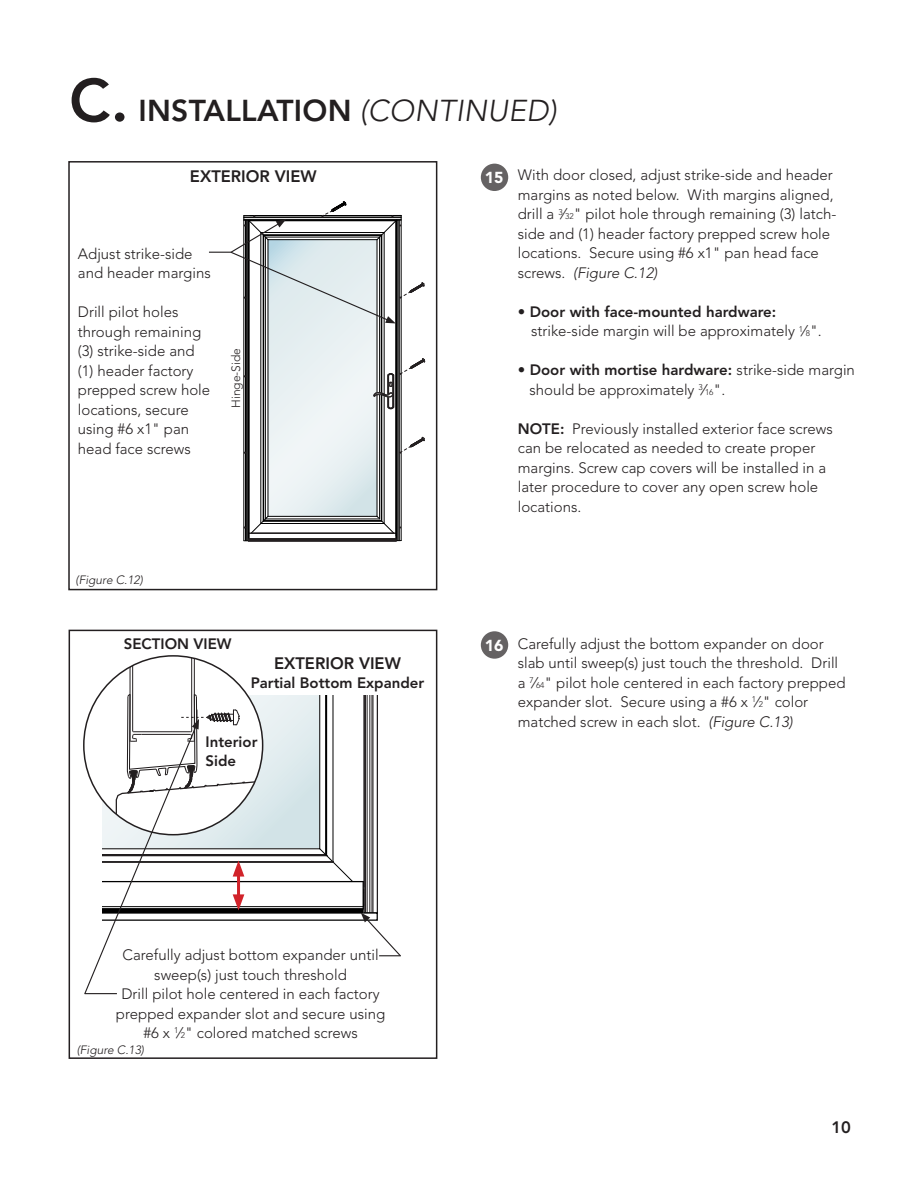
<style>
.page{position:relative;width:918px;height:1188px;background:#fff}
.page>*{position:absolute;margin:0;border:0;box-sizing:border-box;transform-origin:0 0}
.t1{font:800 30px "Avenir LT Std";letter-spacing:.01em;color:#231f20}
.t2{font:800 16.5px "Avenir LT Std";color:#231f20}
.t3{font:900 15.75px "Avenir LT Std";color:#fff}
.t4{font:300 15px/19.5px "Avenir LT Std";color:#231f20}
.t5{font:800 15px "Avenir LT Std";color:#231f20}
.t6{font:italic 300 12px "Avenir LT Std";color:#231f20}
.t7{font:300 12px "Avenir LT Std";color:#231f20}
.s1{font-size:60px}
.s2{font-weight:300;font-style:italic}
.s3{font-size:8.25px}
.s4{font-style:italic}
.s5{font-weight:300}
.s6{font-weight:800}
</style>
<div class="page">
<div style="left:68px;top:161px;width:369px;height:429px;border:2px solid #231f20"></div>
<div style="left:69px;top:630px;width:368px;height:429px;border:2px solid #231f20"></div>
<hr style="left:130px;top:656px;width:1px;height:84px;background:#231f20">
<hr style="left:194px;top:656px;width:1px;height:84px;background:#231f20">
<hr style="left:132px;top:656px;width:1px;height:75px;background:#231f20">
<hr style="left:191px;top:656px;width:1px;height:75px;background:#231f20">
<svg style="left:209px;top:201px;width:216px;height:341px"></svg>
<svg style="left:83px;top:693px;width:318px;height:302px"></svg>
<div style="left:481px;top:164px;width:27px;height:27px;background:#656263;border-radius:50%"></div>
<div style="left:481px;top:631px;width:27px;height:28px;background:#656263;border-radius:50%"></div>
<p class="t1" style="left:69px;top:93px;width:489px"><span class="s1">C.</span> INSTALLATION <span class="s2">(CONTINUED)</span></p>
<p class="t2" style="left:190px;top:167px;width:128px">EXTERIOR VIEW</p>
<p class="t4" style="left:78px;top:244px;width:134px">Adjust strike-side and header margins</p>
<p class="t4" style="left:78px;top:303px;width:134px">Drill pilot holes through remaining (3) strike-side and (1) header factory prepped screw hole locations, secure using #6 x1" pan head face screws</p>
<p class="t7" style="left:229px;top:408px;width:61px;rotate:-90deg">Hinge-Side</p>
<p class="t6" style="left:76px;top:573px;width:69px">(Figure C.12)</p>
<p class="t5" style="left:124px;top:635px;width:109px">SECTION VIEW</p>
<p class="t2" style="left:274px;top:653px;width:128px">EXTERIOR VIEW</p>
<p class="t5" style="left:251px;top:674px;width:175px">Partial Bottom Expander</p>
<p class="t5" style="left:206px;top:733px;width:53px">Interior</p>
<p class="t5" style="left:206px;top:752px;width:32px">Side</p>
<p class="t3" style="left:485px;top:168px;width:20px">15</p>
<p class="t4" style="left:518px;top:166px;width:320px">With door closed, adjust strike-side and header margins as noted below. With margins aligned, drill a <sup>3</sup>⁄<span class="s3">32</span>" pilot hole through remaining (3) latch&shy;side and (1) header factory prepped screw hole locations. Secure using #6 x1" pan head face screws. <span class="s4">(Figure C.12)</span></p>
<p class="t5" style="left:518px;top:303px;width:260px"><span class="s5">•</span> Door with face-mounted hardware:</p>
<p class="t4" style="left:531px;top:322px;width:292px">strike-side margin will be approximately <sup>1</sup>⁄<span class="s3">8</span>".</p>
<p class="t5" style="left:518px;top:361px;width:339px"><span class="s5">•</span> Door with mortise hardware: <span class="s5">strike-side margin</span></p>
<p class="t4" style="left:530px;top:380px;width:197px">should be approximately <sup>3</sup>⁄<span class="s3">16</span>".</p>
<p class="t4" style="left:518px;top:419px;width:317px"><span class="s6">NOTE:</span> Previously installed exterior face screws can be relocated as needed to create proper margins. Screw cap covers will be installed in a later procedure to cover any open screw hole locations.</p>
<p class="t3" style="left:485px;top:636px;width:20px">16</p>
<p class="t4" style="left:518px;top:634px;width:329px">Carefully adjust the bottom expander on door slab until sweep(s) just touch the threshold. Drill a <sup>7</sup>⁄<span class="s3">64</span>" pilot hole centered in each factory prepped expander slot. Secure using a #6 x <sup>1</sup>⁄<span class="s3">2</span>" color matched screw in each slot. <span class="s4">(Figure C.13)</span></p>
<p class="t4" style="left:123px;top:945px;width:258px;text-align:center">Carefully adjust bottom expander until sweep(s) just touch threshold</p>
<p class="t4" style="left:116px;top:984px;width:271px;text-align:center">Drill pilot hole centered in each factory prepped expander slot and secure using</p>
<p class="t4" style="left:143px;top:1023px;width:216px">#6 x <sup>1</sup>⁄<span class="s3">2</span>" colored matched screws</p>
<p class="t6" style="left:77px;top:1043px;width:69px">(Figure C.13)</p>
<p class="t2" style="left:831px;top:1117px;width:21px">10</p>
</div>
